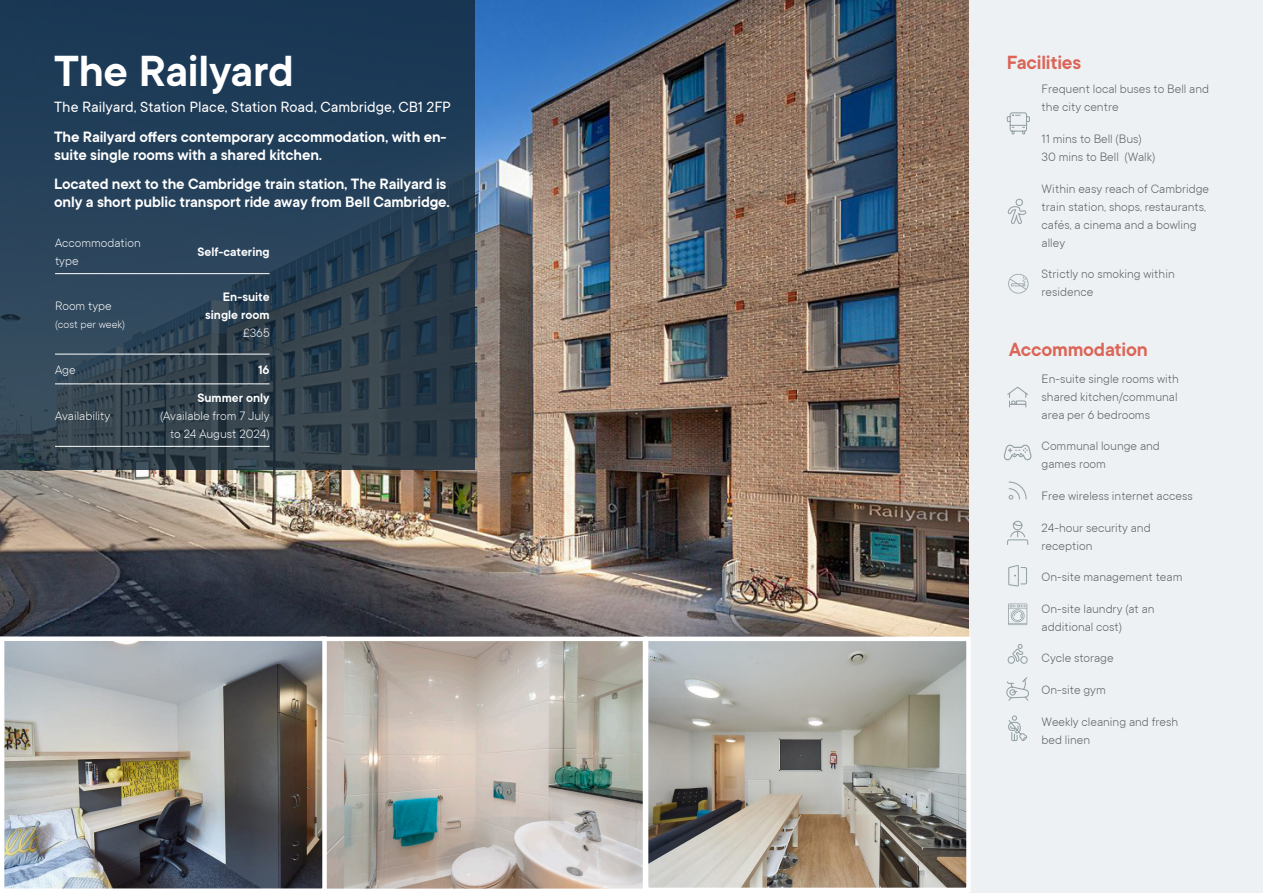
<style>
.page{position:relative;width:1263px;height:893px;background:#fff}
.page>*{position:absolute;margin:0;border:0;box-sizing:border-box;transform-origin:0 0}
.t1{font:600 48px "TT Commons";letter-spacing:-.005em;color:#fff}
.Sub-h2{font:600 21px "TT Commons";letter-spacing:-.01em;color:#db6456}
.Sub-h{font:600 16.5px/18px "TT Commons";letter-spacing:-.01em;color:#fff}
.t2{font:16.5px "TT Commons";letter-spacing:-.005em;color:#fff}
.Body_Black{font:300 13.5px/18px "TT Commons";color:#57585a}
.Body_demibold{font:300 13.5px/18px "TT Commons";color:#fff;text-align:right}
.Body_Black-2{font:300 13.5px/18px "TT Commons";color:#fff}
.Body_demibold-2{font:600 13.5px/18px "TT Commons";color:#fff;text-align:right}
.Body_Black-3{font:300 12px "TT Commons";color:#fff}
.s1{font-weight:300}
.s2{font-weight:600}
</style>
<div class="page">
<img style="left:0;top:0;width:969px;height:637px">
<svg style="left:0;top:0;width:475px;height:470px;background:#273e53"></svg>
<div style="left:969px;top:0;width:294px;height:893px;background:#edf1f3"></div>
<hr style="left:55px;top:446px;width:93px;height:1px;background:#fff">
<hr style="left:148px;top:446px;width:122px;height:1px;background:#fff">
<hr style="left:55px;top:273px;width:93px;height:1px;background:#fff">
<hr style="left:148px;top:273px;width:122px;height:1px;background:#fff">
<hr style="left:55px;top:354px;width:93px;height:1px;background:#fff">
<hr style="left:148px;top:354px;width:122px;height:1px;background:#fff">
<hr style="left:55px;top:383px;width:93px;height:1px;background:#fff">
<hr style="left:148px;top:383px;width:122px;height:1px;background:#fff">
<img style="left:5px;top:641px;width:961px;height:247px">
<div style="left:320px;top:637px;width:327px;height:256px;border:4px solid #fff"></div>
<div style="left:0;top:636px;width:327px;height:257px;border:4px solid #fff"></div>
<div style="left:644px;top:637px;width:327px;height:255px;border:4px solid #fff"></div>
<svg style="left:1008px;top:481px;width:19px;height:19px"></svg>
<svg style="left:1007px;top:386px;width:21px;height:22px"></svg>
<svg style="left:1008px;top:565px;width:19px;height:22px"></svg>
<svg style="left:1008px;top:603px;width:19px;height:22px"></svg>
<svg style="left:1007px;top:520px;width:22px;height:25px"></svg>
<svg style="left:1003px;top:444px;width:29px;height:16px"></svg>
<svg style="left:1007px;top:644px;width:21px;height:20px"></svg>
<svg style="left:1006px;top:677px;width:23px;height:24px"></svg>
<svg style="left:1008px;top:715px;width:20px;height:26px"></svg>
<svg style="left:1006px;top:112px;width:24px;height:23px"></svg>
<svg style="left:1008px;top:198px;width:19px;height:26px"></svg>
<svg style="left:1008px;top:274px;width:21px;height:20px"></svg>
<h5 class="t1" style="left:54px;top:44px;width:241px">The Railyard</h5>
<h5 class="t2" style="left:54px;top:98px;width:398px">The Railyard, Station Place, Station Road, Cambridge, CB1 2FP</h5>
<p class="Sub-h" style="left:54px;top:129px;width:394px">The Railyard offers contemporary accommodation, with en&shy;suite single rooms with a shared kitchen.</p>
<p class="Sub-h" style="left:54px;top:175px;width:397px">Located next to the Cambridge train station, The Railyard is only a short public transport ride away from Bell Cambridge.</p>
<p class="Body_Black-2" style="left:55px;top:234px;width:87px">Accommodation type</p>
<p class="Body_demibold-2" style="left:197px;top:243px;width:74px">Self-catering</p>
<p class="Body_Black-2" style="left:55px;top:296px;width:58px">Room type</p>
<p class="Body_Black-3" style="left:55px;top:317px;width:72px">(cost per week)</p>
<p class="Body_demibold-2" style="left:205px;top:288px;width:66px">En-suite single room <span class="s1">£365</span></p>
<p class="Body_Black-2" style="left:55px;top:360px;width:22px">Age</p>
<p class="Body_demibold-2" style="left:258px;top:361px;width:13px">16</p>
<p class="Body_Black-2" style="left:55px;top:407px;width:57px">Availability</p>
<p class="Body_demibold" style="left:160px;top:389px;width:111px"><span class="s2">Summer only </span>(Available from 7 July to 24 August 2024)</p>
<p class="Sub-h2" style="left:1007px;top:51px;width:76px">Facilities</p>
<p class="Body_Black" style="left:1042px;top:80px;width:169px">Frequent local buses to Bell and the city centre</p>
<p class="Body_Black" style="left:1042px;top:130px;width:115px">11 mins to Bell (Bus)<br>30 mins to Bell (Walk)</p>
<p class="Body_Black" style="left:1042px;top:179px;width:169px">Within easy reach of Cambridge train station, shops, restaurants, cafés, a cinema and a bowling alley</p>
<p class="Body_Black" style="left:1042px;top:265px;width:135px">Strictly no smoking within residence</p>
<p class="Sub-h2" style="left:1009px;top:338px;width:140px">Accommodation</p>
<p class="Body_Black" style="left:1042px;top:369px;width:139px;text-align:justify">En-suite single rooms with shared kitchen/communal area per 6 bedrooms</p>
<p class="Body_Black" style="left:1042px;top:437px;width:120px">Communal lounge and games room</p>
<p class="Body_Black" style="left:1042px;top:487px;width:153px">Free wireless internet access</p>
<p class="Body_Black" style="left:1042px;top:518px;width:111px">24-hour security and reception</p>
<p class="Body_Black" style="left:1042px;top:568px;width:142px">On-site management team</p>
<p class="Body_Black" style="left:1042px;top:599px;width:115px">On-site laundry (at an additional cost)</p>
<p class="Body_Black" style="left:1042px;top:649px;width:74px">Cycle storage</p>
<p class="Body_Black" style="left:1042px;top:681px;width:66px">On-site gym</p>
<p class="Body_Black" style="left:1042px;top:712px;width:138px">Weekly cleaning and fresh bed linen</p>
</div>
